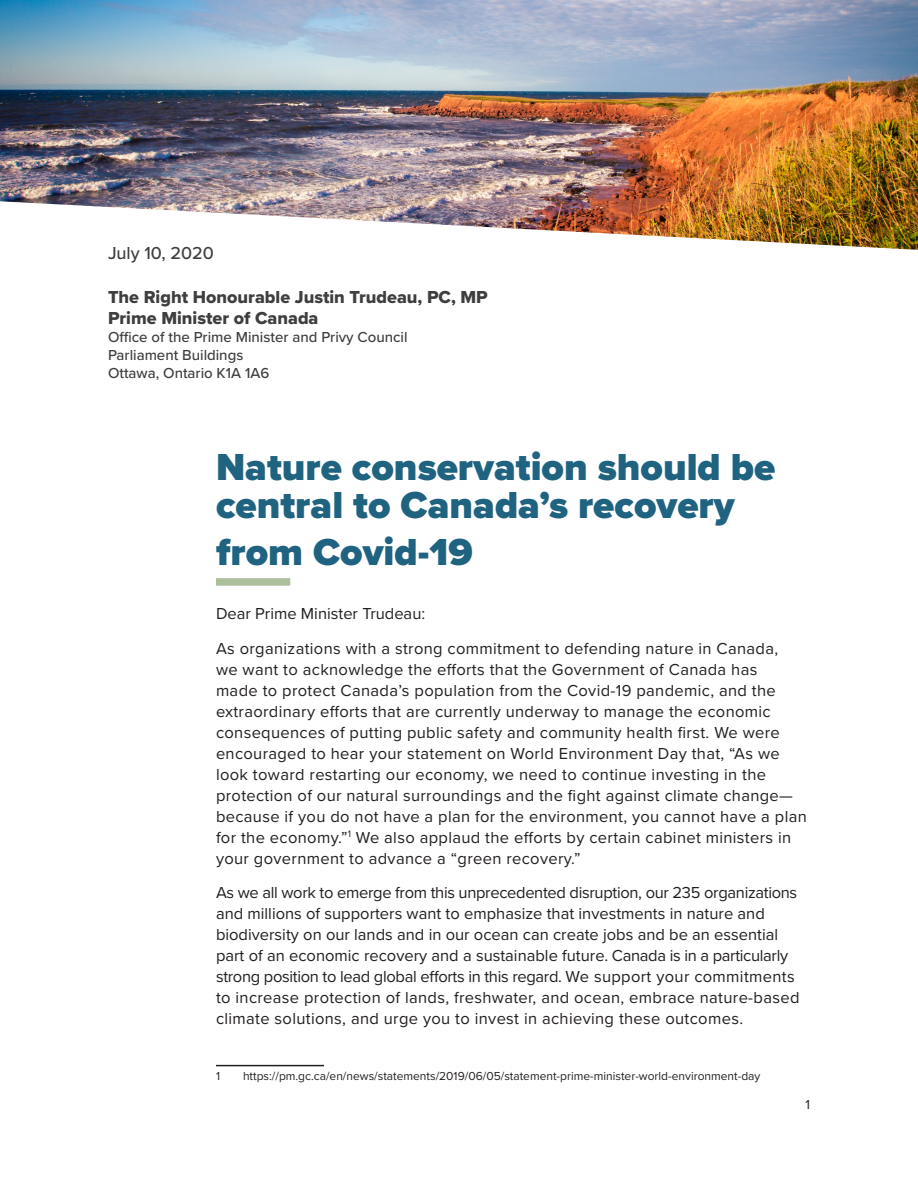
<style>
.page{position:relative;width:918px;height:1188px;background:#fff}
.page>*{position:absolute;margin:0;border:0;box-sizing:border-box;transform-origin:0 0}
.Header_1{font:900 39px/37.8px "Proxima Nova";color:#206381}
.Letter_Header{font:18px "Proxima Nova Extrabld";color:#3e3e3f}
.Letter_Header-2{font:500 18px "Proxima Nova";color:#3e3e3f}
.Copy{font:16.5px/21px "Proxima Nova";letter-spacing:.02em;color:#231f20}
.Copy-2{font:16.5px/21px "Proxima Nova";color:#231f20}
.Letter_Header-3{font:500 15px "Proxima Nova";color:#3e3e3f}
.t1{font:13.5px "Proxima Nova";color:#231f20}
.Footnote{font:12px "Proxima Nova";color:#231f20}
</style>
<div class="page">
<div style="left:216px;top:578px;width:74px;height:8px;background:#adbe9c"></div>
<hr style="left:216px;top:1065px;width:108px;height:1px;background:#231f20">
<img style="left:0;top:0;width:918px;height:250px">
<p class="Letter_Header-2" style="left:108px;top:240px;width:107px">July 10, 2020</p>
<p class="Letter_Header" style="left:108px;top:283px;width:381px">The Right Honourable Justin Trudeau, PC, MP</p>
<p class="Letter_Header" style="left:108px;top:305px;width:212px">Prime Minister of Canada</p>
<p class="Letter_Header-3" style="left:108px;top:326px;width:301px">Office of the Prime Minister and Privy Council</p>
<p class="Letter_Header-3" style="left:108px;top:344px;width:137px">Parliament Buildings</p>
<p class="Letter_Header-3" style="left:108px;top:362px;width:163px">Ottawa, Ontario K1A 1A6</p>
<p class="Header_1" style="left:216px;top:448px;width:561px">Nature conservation should be central to Canada’s recovery</p>
<p class="Header_1" style="left:216px;top:533px;width:258px">from Covid-19</p>
<p class="Copy-2" style="left:216px;top:603px;width:211px">Dear Prime Minister Trudeau:</p>
<p class="Copy" style="left:216px;top:637px;width:592px">As organizations with a strong commitment to defending nature in Canada,<br>we want to acknowledge the efforts that the Government of Canada has<br>made to protect Canada’s population from the Covid-19 pandemic, and the extraordinary efforts that are currently underway to manage the economic consequences of putting public safety and community health first. We were encouraged to hear your statement on World Environment Day that, “As we look toward restarting our economy, we need to continue investing in the protection of our natural surroundings and the fight against climate change— because if you do not have a plan for the environment, you cannot have a plan for the economy.”<sup>1</sup> We also applaud the efforts by certain cabinet ministers in your government to advance a “green recovery.”</p>
<p class="Copy-2" style="left:216px;top:882px;width:585px">As we all work to emerge from this unprecedented disruption, our 235 organizations and millions of supporters want to emphasize that investments in nature and biodiversity on our lands and in our ocean can create jobs and be an essential part of an economic recovery and a sustainable future. Canada is in a particularly strong position to lead global efforts in this regard. We support your commitments to increase protection of lands, freshwater, and ocean, embrace nature-based climate solutions, and urge you to invest in achieving these outcomes.</p>
<p class="Footnote" style="left:216px;top:1067px;width:6px">1</p>
<p class="Footnote" style="left:243px;top:1067px;width:519px">https://pm.gc.ca/en/news/statements/2019/06/05/statement-prime-minister-world-environment-day</p>
<p class="t1" style="left:805px;top:1094px;width:6px">1</p>
</div>
